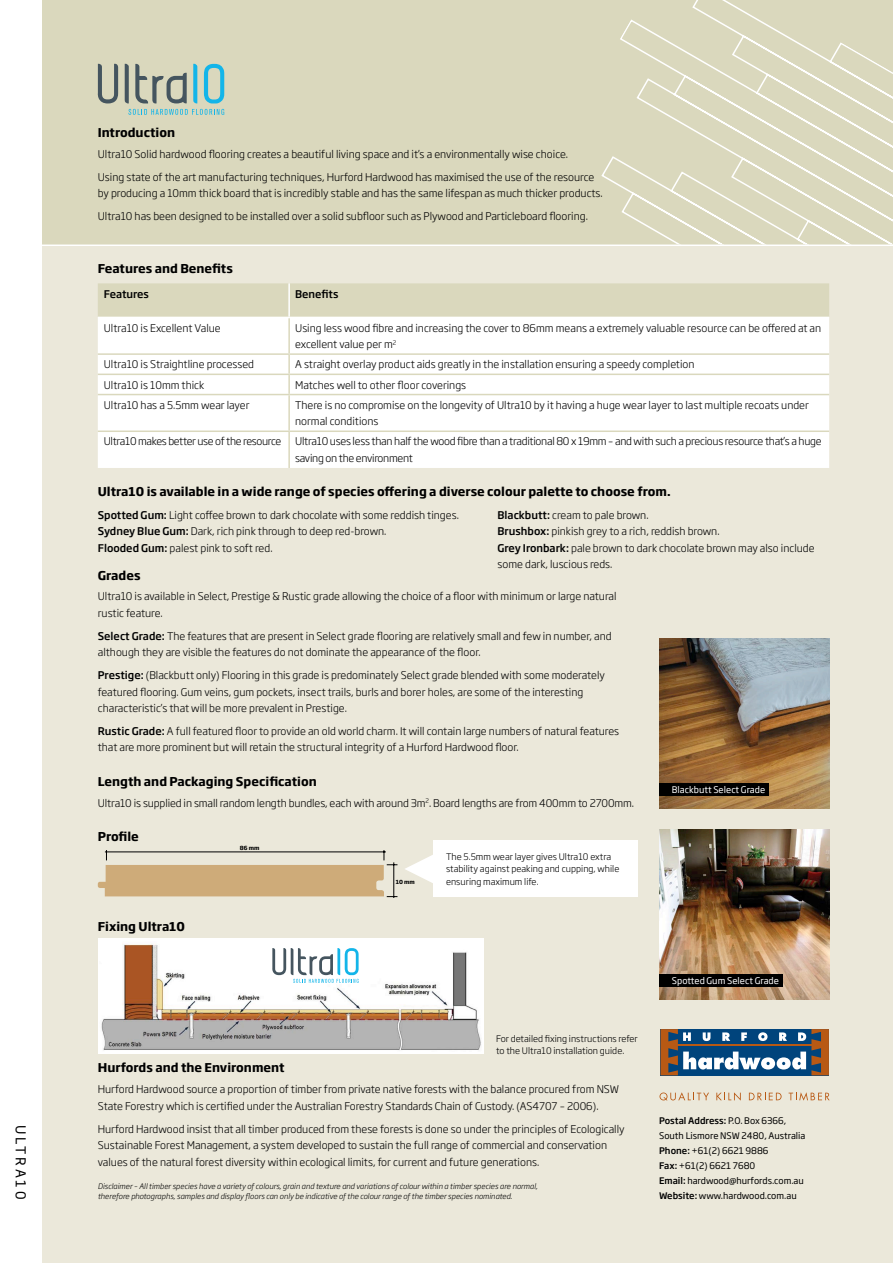
<style>
.page{position:relative;width:893px;height:1263px;background:#fff}
.page>*{position:absolute;margin:0;border:0;box-sizing:border-box;transform-origin:0 0}
.t1{font:13.5px "Soho Gothic Pro";color:#000}
.t2{font:700 12px "Soho Gothic Pro";color:#000}
.t3{font:300 10.5px/16.5px "Soho Gothic Pro";color:#000}
.t4{font:300 10.5px/16.5px "Soho Gothic Pro";letter-spacing:-.025em;color:#000}
.t5{font:300 10.5px "Soho Gothic Pro";letter-spacing:-.03em;color:#000}
.t6{font:500 10.5px "Soho Gothic Pro";color:#000}
.t7{font:300 9px/12.8px "Soho Gothic Pro";color:#000}
.t8{font:9px/15px "Soho Gothic Pro";color:#000}
.t9{font:9px "Soho Gothic Pro";color:#fff}
.t10{font:italic 300 7.5px/10.5px "Soho Gothic Pro";color:#000}
.t11{font:700 5.55px "Soho Gothic Pro";color:#000}
.s1{font-weight:500}
</style>
<div class="page">
<div style="left:43px;top:0;width:850px;height:1263px;background:#ebe8da"></div>
<div style="left:43px;top:0;width:850px;height:244px;background:#dad8bd"></div>
<svg style="left:601px;top:0;width:292px;height:244px"></svg>
<hr style="left:0;top:244px;width:893px;height:2px;background:#fff">
<svg style="left:659px;top:1092px;width:50px;height:8px"></svg>
<svg style="left:716px;top:1092px;width:25px;height:9px"></svg>
<svg style="left:749px;top:1093px;width:33px;height:7px"></svg>
<svg style="left:789px;top:1092px;width:41px;height:8px"></svg>
<svg style="left:660px;top:1029px;width:169px;height:46px;background:#526d84"></svg>
<hr style="left:677px;top:1044px;width:138px;height:1px;background:#b85914">
<img style="left:659px;top:830px;width:170px;height:170px">
<div style="left:659px;top:974px;width:124px;height:13px;background:#000"></div>
<img style="left:659px;top:638px;width:170px;height:170px">
<div style="left:659px;top:783px;width:110px;height:13px;background:#000"></div>
<svg style="left:128px;top:109px;width:96px;height:6px"></svg>
<svg style="left:98px;top:64px;width:20px;height:39px"></svg>
<svg style="left:125px;top:64px;width:4px;height:39px"></svg>
<svg style="left:135px;top:64px;width:52px;height:39px"></svg>
<svg style="left:193px;top:64px;width:4px;height:39px"></svg>
<svg style="left:204px;top:64px;width:20px;height:39px"></svg>
<div style="left:98px;top:283px;width:731px;height:33px;background:#dad8bd"></div>
<div style="left:98px;top:318px;width:731px;height:150px;background:#fff"></div>
<hr style="left:288px;top:318px;width:2px;height:35px;background:#dad8bd">
<hr style="left:98px;top:394px;width:191px;height:1px;background:#dad8bd">
<hr style="left:289px;top:394px;width:540px;height:1px;background:#dad8bd">
<hr style="left:288px;top:395px;width:2px;height:35px;background:#dad8bd">
<hr style="left:98px;top:430px;width:191px;height:2px;background:#dad8bd">
<hr style="left:289px;top:430px;width:540px;height:2px;background:#dad8bd">
<hr style="left:288px;top:432px;width:2px;height:36px;background:#dad8bd">
<hr style="left:288px;top:283px;width:2px;height:34px;background:#fff">
<hr style="left:98px;top:317px;width:191px;height:1px;background:#fff">
<hr style="left:289px;top:317px;width:540px;height:1px;background:#fff">
<hr style="left:289px;top:353px;width:540px;height:2px;background:#dad8bd">
<hr style="left:289px;top:374px;width:540px;height:1px;background:#dad8bd">
<hr style="left:98px;top:353px;width:191px;height:2px;background:#dad8bd">
<svg style="left:288px;top:355px;width:2px;height:39px"></svg>
<hr style="left:98px;top:374px;width:191px;height:1px;background:#dad8bd">
<hr style="left:393px;top:862px;width:1px;height:36px;background:#000">
<svg style="left:98px;top:850px;width:299px;height:47px"></svg>
<div style="left:434px;top:841px;width:204px;height:56px;background:#fff"></div>
<svg style="left:405px;top:852px;width:29px;height:34px"></svg>
<div style="left:98px;top:939px;width:385px;height:115px;background:#fff"></div>
<img style="left:101px;top:944px;width:380px;height:106px">
<svg style="left:272px;top:948px;width:87px;height:35px"></svg>
<p class="t1" style="left:31px;top:1125px;width:76px;rotate:90deg">ULTRA10</p>
<p class="t2" style="left:98px;top:123px;width:79px">Introduction</p>
<p class="t3" style="left:98px;top:142px;width:498px;line-height:23px">Ultra10 Solid hardwood flooring creates a beautiful living space and it’s a environmentally wise choice.<br>Using state of the art manufacturing techniques, Hurford Hardwood has maximised the use of the resource</p>
<p class="t3" style="left:98px;top:181px;width:506px;line-height:23px">by producing a 10mm thick board that is incredibly stable and has the same lifespan as much thicker products.<br>Ultra10 has been designed to be installed over a solid subfloor such as Plywood and Particleboard flooring.</p>
<p class="t2" style="left:98px;top:259px;width:137px">Features and Benefits</p>
<p class="t6" style="left:104px;top:285px;width:47px">Features</p>
<p class="t6" style="left:295px;top:285px;width:45px">Benefits</p>
<p class="t3" style="left:104px;top:319px;width:119px">Ultra10 is Excellent Value</p>
<p class="t3" style="left:295px;top:319px;width:528px">Using less wood fibre and increasing the cover to 86mm means a extremely valuable resource can be offered at an excellent value per m<sup>2</sup></p>
<p class="t3" style="left:104px;top:356px;width:152px">Ultra10 is Straightline processed</p>
<p class="t3" style="left:295px;top:356px;width:401px">A straight overlay product aids greatly in the installation ensuring a speedy completion</p>
<p class="t3" style="left:104px;top:376px;width:102px">Ultra10 is 10mm thick</p>
<p class="t3" style="left:295px;top:376px;width:173px">Matches well to other floor coverings</p>
<p class="t3" style="left:104px;top:396px;width:147px">Ultra10 has a 5.5mm wear layer</p>
<p class="t3" style="left:295px;top:396px;width:515px">There is no compromise on the longevity of Ultra10 by it having a huge wear layer to last multiple recoats under normal conditions</p>
<p class="t5" style="left:104px;top:433px;width:179px">Ultra10 makes better use of the resource</p>
<p class="t4" style="left:295px;top:433px;width:528px">Ultra10 uses less than half the wood fibre than a traditional 80 x 19mm – and with such a precious resource that’s a huge saving on the environment</p>
<p class="t2" style="left:98px;top:482px;width:574px">Ultra10 is available in a wide range of species offering a diverse colour palette to choose from.</p>
<p class="t3" style="left:98px;top:506px;width:363px"><span class="s1">Spotted Gum:</span> Light coffee brown to dark chocolate with some reddish tinges.<br><span class="s1">Sydney Blue Gum:</span> Dark, rich pink through to deep red-brown.<br><span class="s1">Flooded Gum:</span> palest pink to soft red.</p>
<p class="t2" style="left:98px;top:566px;width:44px">Grades</p>
<p class="t3" style="left:98px;top:588px;width:520px">Ultra10 is available in Select, Prestige &amp; Rustic grade allowing the choice of a floor with minimum or large natural rustic feature.</p>
<p class="t3" style="left:98px;top:627px;width:515px"><span class="s1">Select Grade:</span> The features that are present in Select grade flooring are relatively small and few in number, and although they are visible the features do not dominate the appearance of the floor.</p>
<p class="t3" style="left:98px;top:666px;width:509px"><span class="s1">Prestige:</span> (Blackbutt only) Flooring in this grade is predominately Select grade blended with some moderately featured flooring. Gum veins, gum pockets, insect trails, burls and borer holes, are some of the interesting characteristic’s that will be more prevalent in Prestige.</p>
<p class="t3" style="left:98px;top:722px;width:523px"><span class="s1">Rustic Grade:</span> A full featured floor to provide an old world charm. It will contain large numbers of natural features that are more prominent but will retain the structural integrity of a Hurford Hardwood floor.</p>
<p class="t2" style="left:98px;top:772px;width:220px">Length and Packaging Specification</p>
<p class="t3" style="left:98px;top:794px;width:538px">Ultra10 is supplied in small random length bundles, each with around 3m<sup>2</sup>. Board lengths are from 400mm to 2700mm.</p>
<p class="t2" style="left:98px;top:827px;width:43px">Profile</p>
<p class="t3" style="left:497px;top:506px;width:319px"><span class="s1">Blackbutt:</span> cream to pale brown.<br><span class="s1">Brushbox:</span> pinkish grey to a rich, reddish brown.<br><span class="s1">Grey Ironbark:</span> pale brown to dark chocolate brown may also include some dark, luscious reds.</p>
<p class="t9" style="left:672px;top:783px;width:95px">Blackbutt Select Grade</p>
<p class="t2" style="left:98px;top:917px;width:89px">Fixing Ultra10</p>
<p class="t11" style="left:240px;top:843px;width:21px">86 mm</p>
<p class="t11" style="left:396px;top:877px;width:21px">10 mm</p>
<p class="t7" style="left:446px;top:849px;width:175px">The 5.5mm wear layer gives Ultra10 extra stability against peaking and cupping, while ensuring maximum life.</p>
<p class="t7" style="left:496px;top:1031px;width:143px">For detailed fixing instructions refer to the Ultra10 installation guide.</p>
<p class="t2" style="left:98px;top:1058px;width:188px">Hurfords and the Environment</p>
<p class="t3" style="left:98px;top:1080px;width:523px">Hurford Hardwood source a proportion of timber from private native forests with the balance procured from NSW<br>State Forestry which is certified under the Australian Forestry Standards Chain of Custody. (AS4707 – 2006).</p>
<p class="t3" style="left:98px;top:1120px;width:528px">Hurford Hardwood insist that all timber produced from these forests is done so under the principles of Ecologically<br>Sustainable Forest Management, a system developed to sustain the full range of commercial and conservation values of the natural forest diversity within ecological limits, for current and future generations.</p>
<p class="t10" style="left:98px;top:1180px;width:441px">Disclaimer – All timber species have a variety of colours, grain and texture and variations of colour within a timber species are normal, therefore photographs, samples and display floors can only be indicative of the colour range of the timber species nominated.</p>
<p class="t9" style="left:672px;top:974px;width:109px">Spotted Gum Select Grade</p>
<p class="t8" style="left:659px;top:1113px;width:148px"><span class="s1">Postal Address:</span> P.O. Box 6366,<br>South Lismore NSW 2480, Australia<br><span class="s1">Phone:</span> +61(2) 6621 9886<br><span class="s1">Fax:</span> +61(2) 6621 7680<br><span class="s1">Email:</span> hardwood@hurfords.com.au<br><span class="s1">Website:</span> www.hardwood.com.au</p>
</div>
